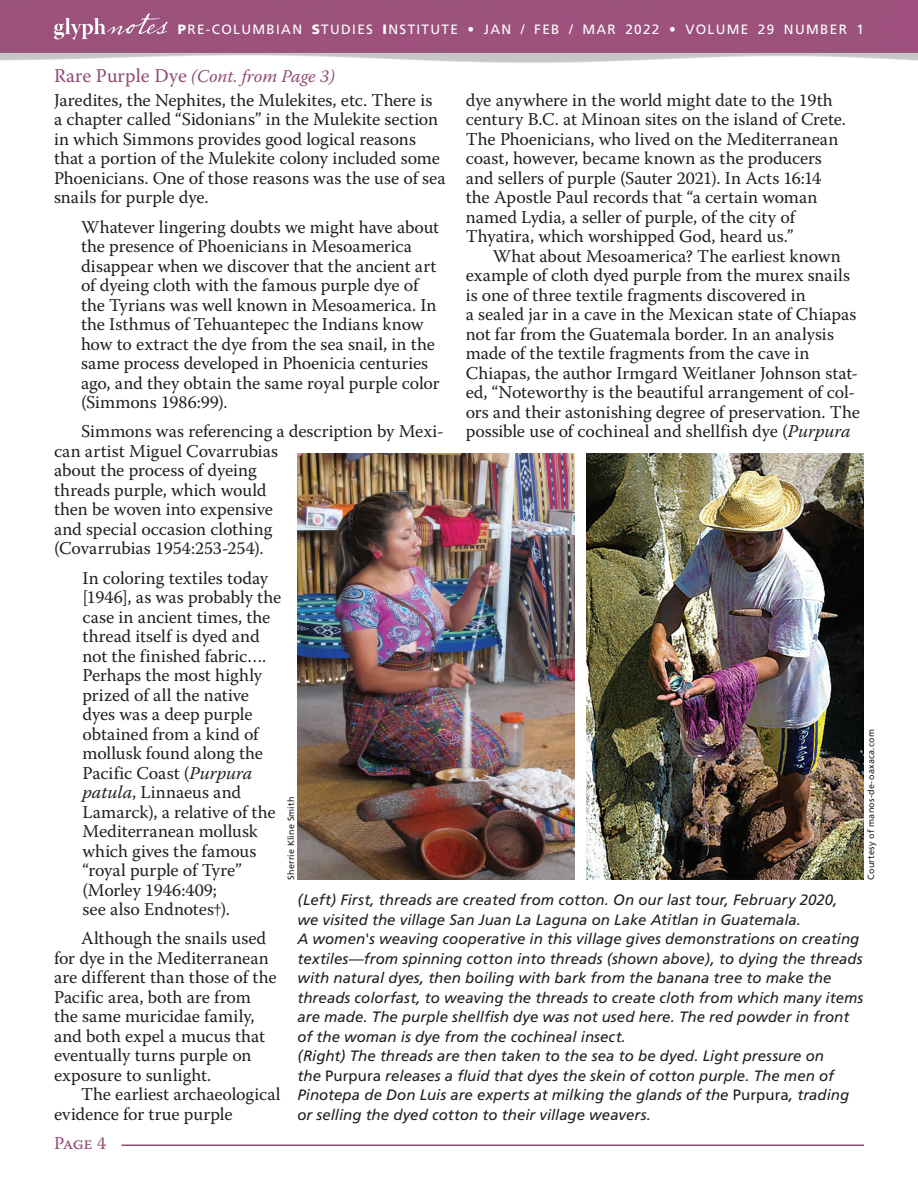
<style>
.page{position:relative;width:918px;height:1188px;background:#fff}
.page>*{position:absolute;margin:0;border:0;box-sizing:border-box;transform-origin:0 0}
.No_Spacing{font:18px/19.5px "Warnock Pro";letter-spacing:-.005em;color:#231f20}
.t1{font:italic 18px "Warnock Pro";color:#924c74}
.t2{font:18px "Warnock Pro";color:#924c74}
.No_Spacing-2{font:italic 15px/19.5px "Frutiger";letter-spacing:.005em;color:#231f20}
.t3{font:13.5px "Frutiger";letter-spacing:.1em;color:#fff}
.t4{font:9px "Frutiger";letter-spacing:.02em;color:#231f20}
.s1{font-weight:900}
.s2{font-style:normal;font-size:19.5px}
.s3{font-style:italic}
.s4{font-style:normal}
</style>
<div class="page">
<hr style="left:122px;top:1145px;width:742px;height:1px;background:#924c74">
<img style="left:0;top:0;width:918px;height:63px">
<svg style="left:54px;top:13px;width:114px;height:27px;background:#ac6f92"></svg>
<img style="left:587px;top:454px;width:277px;height:426px">
<img style="left:297px;top:454px;width:278px;height:426px">
<p class="t3" style="left:178px;top:21px;width:688px"><span class="s1">P</span>RE-COLUMBIAN <span class="s1">S</span>TUDIES <span class="s1">I</span>NSTITUTE • JAN / FEB / MAR 2022 • VOLUME 29 NUMBER 1</p>
<p class="t1" style="left:54px;top:66px;width:282px"><span class="s2">Rare Purple Dye</span> (Cont. from Page 3)</p>
<p class="No_Spacing" style="left:54px;top:90px;width:393px">Jaredites, the Nephites, the Mulekites, etc. There is<br>a chapter called “Sidonians” in the Mulekite section in which Simmons provides good logical reasons that a portion of the Mulekite colony included some Phoenicians. One of those reasons was the use of sea snails for purple dye.</p>
<p class="No_Spacing" style="left:81px;top:217px;width:360px">Whatever lingering doubts we might have about the presence of Phoenicians in Mesoamerica disappear when we discover that the ancient art of dyeing cloth with the famous purple dye of the Tyrians was well known in Mesoamerica. In the Isthmus of Tehuantepec the Indians know how to extract the dye from the sea snail, in the same process developed in Phoenicia centuries ago, and they obtain the same royal purple color (Simmons 1986:99).</p>
<p class="No_Spacing" style="left:54px;top:422px;width:391px;text-indent:27px">Simmons was referencing a description by Mexi&shy;can artist Miguel Covarrubias<br>about the process of dyeing<br>threads purple, which would<br>then be woven into expensive<br>and special occasion clothing<br>(Covarrubias 1954:253-254).</p>
<p class="No_Spacing" style="left:82px;top:568px;width:200px">In coloring textiles today [1946], as was probably the case in ancient times, the thread itself is dyed and not the finished fabric….<br>Perhaps the most highly prized of all the native dyes was a deep purple obtained from a kind of mollusk found along the<br>Pacific Coast (<span class="s3">Purpura patula</span>, Linnaeus and<br>Lamarck), a relative of the<br>Mediterranean mollusk which gives the famous “royal purple of Tyre” (Morley 1946:409;<br>see also Endnotes†).</p>
<p class="No_Spacing" style="left:54px;top:929px;width:224px;text-indent:27px">Although the snails used for dye in the Mediterranean are different than those of the<br>Pacific area, both are from the same muricidae family, and both expel a mucus that eventually turns purple on exposure to sunlight.</p>
<p class="No_Spacing" style="left:54px;top:1085px;width:228px;text-indent:27px">The earliest archaeological evidence for true purple</p>
<p class="No_Spacing" style="left:466px;top:90px;width:382px">dye anywhere in the world might date to the 19th century B.C. at Minoan sites on the island of Crete.<br>The Phoenicians, who lived on the Mediterranean coast, however, became known as the producers and sellers of purple (Sauter 2021). In Acts 16:14 the Apostle Paul records that “a certain woman named Lydia, a seller of purple, of the city of Thyatira, which worshipped God, heard us.”</p>
<p class="No_Spacing" style="left:466px;top:246px;width:396px;text-indent:27px">What about Mesoamerica? The earliest known example of cloth dyed purple from the murex snails is one of three textile fragments discovered in<br>a sealed jar in a cave in the Mexican state of Chiapas not far from the Guatemala border. In an analysis made of the textile fragments from the cave in Chiapas, the author Irmgard Weitlaner Johnson stat&shy;ed, “Noteworthy is the beautiful arrangement of col&shy;ors and their astonishing degree of preservation. The possible use of cochineal and shellfish dye (<span class="s3">Purpura</span></p>
<p class="t4" style="left:866px;top:880px;width:152px;rotate:-90deg">Courtesy of manos-de-oaxaca.com</p>
<p class="t4" style="left:286px;top:880px;width:85px;rotate:-90deg">Sherrie Kline Smith</p>
<p class="No_Spacing-2" style="left:297px;top:890px;width:567px">(Left) First, threads are created from cotton. On our last tour, February 2020,<br>we visited the village San Juan La Laguna on Lake Atitlan in Guatemala.<br>A women's weaving cooperative in this village gives demonstrations on creating textiles—from spinning cotton into threads (shown above), to dying the threads with natural dyes, then boiling with bark from the banana tree to make the threads colorfast, to weaving the threads to create cloth from which many items are made. The purple shellfish dye was not used here. The red powder in front of the woman is dye from the cochineal insect.</p>
<p class="No_Spacing-2" style="left:297px;top:1046px;width:553px">(Right) The threads are then taken to the sea to be dyed. Light pressure on the <span class="s4">Purpura</span> releases a fluid that dyes the skein of cotton purple. The men of Pinotepa de Don Luis are experts at milking the glands of the <span class="s4">Purpura</span>, trading or selling the dyed cotton to their village weavers.</p>
<p class="t2" style="left:54px;top:1132px;width:54px">Page 4</p>
</div>
